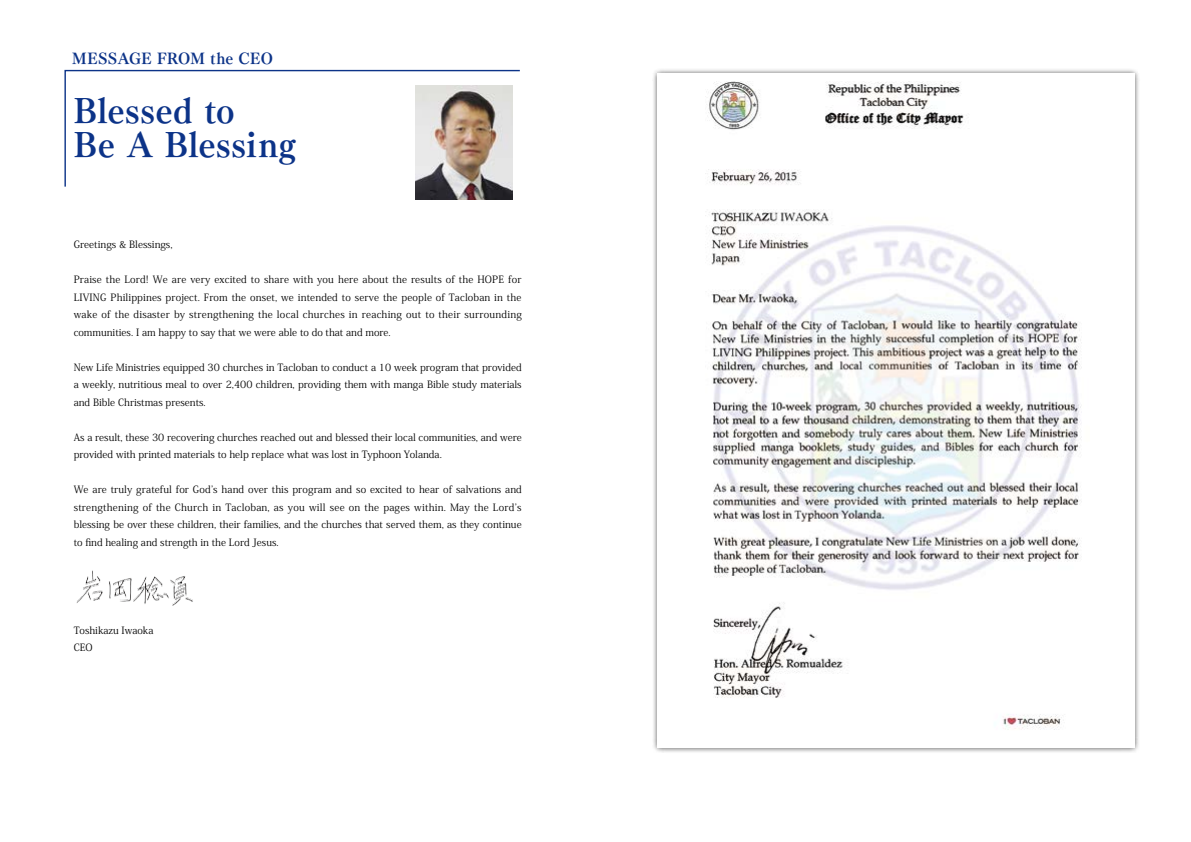
<style>
.page{position:relative;width:1191px;height:842px;background:#fff}
.page>*{position:absolute;margin:0;border:0;box-sizing:border-box;transform-origin:0 0}
.t1{font:33px/34px "Tsuku Min Pro E";letter-spacing:.015em;color:#0c3388}
.t2{font:15px "Tsuku Min Pro E";letter-spacing:.02em;color:#0c3388}
.t3{font:10px/17.5px "Koz Min Pro";color:#000;text-align:justify}
</style>
<div class="page">
<div style="left:652px;top:68px;width:488px;height:686px;background:#000;opacity:.75"></div>
<img style="left:658px;top:74px;width:476px;height:673px">
<svg style="left:64px;top:69px;width:456px;height:119px"></svg>
<img style="left:416px;top:86px;width:96px;height:113px">
<img style="left:76px;top:570px;width:117px;height:36px">
<h2 class="t2" style="left:72px;top:47px;width:202px">MESSAGE FROM the CEO</h2>
<h1 class="t1" style="left:74px;top:93px;width:224px">Blessed to<br>Be A Blessing</h1>
<p class="t3" style="left:74px;top:236px;width:100px">Greetings &amp; Blessings,</p>
<p class="t3" style="left:74px;top:271px;width:450px">Praise the Lord! We are very excited to share with you here about the results of the HOPE for LIVING Philippines project. From the onset, we intended to serve the people of Tacloban in the wake of the disaster by strengthening the local churches in reaching out to their surrounding communities. I am happy to say that we were able to do that and more.</p>
<p class="t3" style="left:74px;top:358px;width:449px">New Life Ministries equipped 30 churches in Tacloban to conduct a 10 week program that provided a weekly, nutritious meal to over 2,400 children, providing them with manga Bible study materials and Bible Christmas presents.</p>
<p class="t3" style="left:74px;top:428px;width:450px">As a result, these 30 recovering churches reached out and blessed their local communities, and were provided with printed materials to help replace what was lost in Typhoon Yolanda.</p>
<p class="t3" style="left:74px;top:481px;width:450px">We are truly grateful for God’s hand over this program and so excited to hear of salvations and strengthening of the Church in Tacloban, as you will see on the pages within. May the Lord’s blessing be over these children, their families, and the churches that served them, as they continue to find healing and strength in the Lord Jesus.</p>
<p class="t3" style="left:74px;top:621px;width:81px">Toshikazu Iwaoka<br>CEO</p>
</div>
